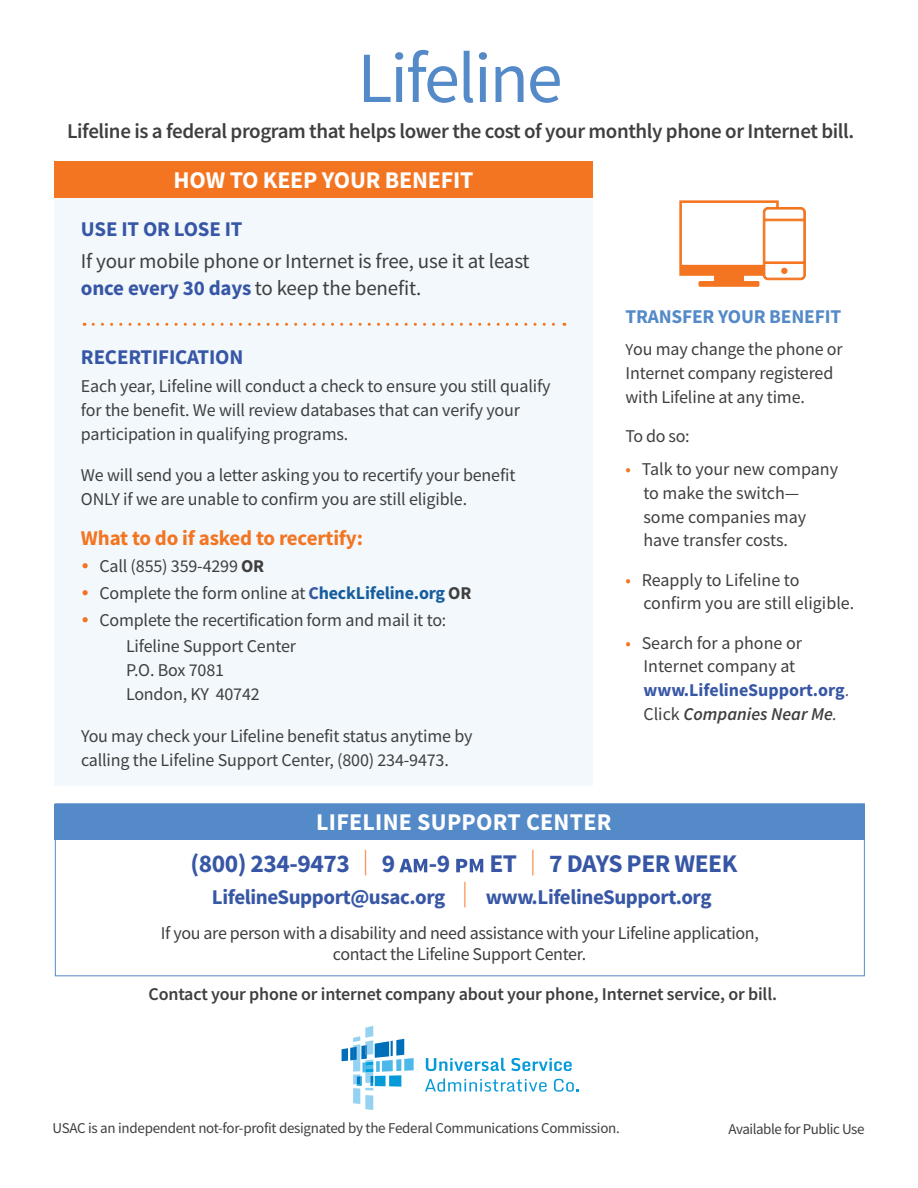
<style>
.page{position:relative;width:918px;height:1188px;background:#fff}
.page>*{position:absolute;margin:0;border:0;box-sizing:border-box;transform-origin:0 0}
.t1{font:72px "Source Sans Pro";letter-spacing:-.03em;color:#558ac8}
.t2{font:700 25.5px "Source Sans Pro";letter-spacing:-.02em;color:#3757a6}
.t3{font:700 24px "Source Sans Pro";letter-spacing:.01em;color:#fff}
.t4{font:700 24px "Source Sans Pro";letter-spacing:-.01em;color:#fff}
.t5{font:600 21px "Source Sans Pro";letter-spacing:-.02em;color:#3f3f3f}
.t6{font:21px/27px "Source Sans Pro";letter-spacing:-.01em;color:#3f3f3f}
.t7{font:700 21px "Source Sans Pro";letter-spacing:-.02em;color:#3757a6}
.t8{font:700 21px "Source Sans Pro";letter-spacing:-.01em;color:#f47521}
.t9{font:700 19.5px "Source Sans Pro";letter-spacing:-.01em;color:#558ac8}
.t10{font:18px/24px "Source Sans Pro";letter-spacing:-.01em;color:#3f3f3f}
.t11{font:600 18px "Source Sans Pro";letter-spacing:-.01em;color:#3f3f3f}
.t12{font:15px "Source Sans Pro";letter-spacing:-.02em;color:#3f3f3f}
.s1{font-weight:700;color:#3757a6}
.s2{font-weight:700}
.s3{font-weight:700;color:#175d9e}
.s4{font-size:16.5px}
.s5{color:#f47521}
.s6{color:#616161}
.s7{font-weight:600;font-style:italic}
.s8{font-style:italic}
.s9{font-weight:300;color:#f47521}
.s10{font-weight:300;font-size:25.5px;color:#f47521}
</style>
<div class="page">
<div style="left:54px;top:161px;width:538px;height:625px;background:#f2f8fc"></div>
<div style="left:54px;top:161px;width:538px;height:36px;background:#f47521"></div>
<svg style="left:83px;top:563px;width:5px;height:5px"></svg>
<svg style="left:83px;top:590px;width:5px;height:5px"></svg>
<svg style="left:83px;top:617px;width:5px;height:5px"></svg>
<svg style="left:679px;top:200px;width:127px;height:87px"></svg>
<div style="left:781px;top:268px;width:7px;height:6px;background:#f47521;border-radius:50%"></div>
<svg style="left:93px;top:323px;width:472px;height:3px"></svg>
<div style="left:55px;top:803px;width:810px;height:173px;border:1px solid #558ac8"></div>
<div style="left:54px;top:804px;width:810px;height:36px;background:#558ac8"></div>
<svg style="left:426px;top:1058px;width:79px;height:13px"></svg>
<svg style="left:511px;top:1058px;width:61px;height:13px"></svg>
<svg style="left:425px;top:1078px;width:122px;height:14px"></svg>
<svg style="left:554px;top:1079px;width:25px;height:13px"></svg>
<svg style="left:342px;top:1026px;width:72px;height:84px"></svg>
<svg style="left:399px;top:859px;width:28px;height:13px"></svg>
<svg style="left:456px;top:859px;width:27px;height:13px"></svg>
<h1 class="t1" style="left:357px;top:32px;width:207px">Lifeline</h1>
<p class="t5" style="left:67px;top:117px;width:789px">Lifeline is a federal program that helps lower the cost of your monthly phone or Internet bill.</p>
<h3 class="t4" style="left:174px;top:163px;width:301px">HOW TO KEEP YOUR BENEFIT</h3>
<p class="t7" style="left:81px;top:215px;width:163px">USE IT OR LOSE IT</p>
<p class="t6" style="left:81px;top:247px;width:450px">If your mobile phone or Internet is free, use it at least <span class="s1">once every 30 days</span> to keep the benefit.</p>
<p class="t7" style="left:81px;top:343px;width:164px">RECERTIFICATION</p>
<p class="t10" style="left:81px;top:374px;width:471px">Each year, Lifeline will conduct a check to ensure you still qualify for the benefit. We will review databases that can verify your participation in qualifying programs.</p>
<p class="t10" style="left:81px;top:463px;width:436px">We will send you a letter asking you to recertify your benefit<br>ONLY if we are unable to confirm you are still eligible.</p>
<p class="t8" style="left:81px;top:524px;width:284px">What to do if asked to recertify:</p>
<p class="t10" style="left:99px;top:554px;width:166px">Call (855) 359-4299 <span class="s2">OR</span></p>
<p class="t10" style="left:99px;top:581px;width:374px">Complete the form online at <span class="s1">C</span><span class="s3">heckLifeline.org</span> <span class="s2">OR</span></p>
<p class="t10" style="left:99px;top:608px;width:349px">Complete the recertification form and mail it to:</p>
<p class="t10" style="left:126px;top:634px;width:172px">Lifeline Support Center</p>
<p class="t10" style="left:126px;top:658px;width:100px">P.O. Box 7081</p>
<p class="t10" style="left:126px;top:682px;width:135px">London, KY 40742</p>
<p class="t10" style="left:81px;top:724px;width:393px">You may check your Lifeline benefit status anytime by calling the Lifeline Support Center, (800) 234-9473.</p>
<p class="t9" style="left:625px;top:303px;width:217px">TRANSFER YOUR BENEFIT</p>
<p class="t10" style="left:625px;top:336px;width:219px"><span class="s4">Y</span>ou may change the phone or<br>Internet company registered with Lifeline at any time.</p>
<p class="t10" style="left:625px;top:423px;width:66px">To do so:</p>
<p class="t10" style="left:643px;top:456px;width:196px;text-indent:-18px"><span class="s5">•</span> Talk to your new company to make the switch— some companies may have transfer costs.</p>
<p class="t10" style="left:643px;top:567px;width:212px;text-indent:-18px"><span class="s5">•</span> Reapply to Lifeline to confirm you are still eligible.</p>
<p class="t10" style="left:643px;top:630px;width:207px;text-indent:-18px"><span class="s5">•</span> Search for a phone or<br>Internet company at <span class="s1">www.LifelineSupport.org</span><span class="s6">.<br></span>Click <span class="s7">Companies Near Me</span><span class="s8">.</span></p>
<h3 class="t3" style="left:316px;top:806px;width:297px">LIFELINE SUPPORT CENTER</h3>
<h2 class="t2" style="left:191px;top:847px;width:206px">(800) 234-9473 <span class="s9">|</span> 9</h2>
<h2 class="t2" style="left:429px;top:847px;width:23px">-9</h2>
<h2 class="t2" style="left:489px;top:847px;width:250px">ET <span class="s9">|</span> 7 DAYS PER WEEK</h2>
<p class="t7" style="left:212px;top:883px;width:501px">LifelineSupport@usac.org <span class="s10">|</span> www.LifelineSupport.org</p>
<p class="t10" style="left:161px;top:922px;width:599px;line-height:21px;text-align:center">If you are person with a disability and need assistance with your Lifeline application, contact the Lifeline Support Center.</p>
<p class="t11" style="left:149px;top:982px;width:630px">Contact your phone or internet company about your phone, Internet service, or bill.</p>
<p class="t12" style="left:53px;top:1118px;width:569px">USAC is an independent not-for-profit designated by the Federal Communications Commission.</p>
<p class="t12" style="left:728px;top:1119px;width:138px">Available for Public Use</p>
</div>
